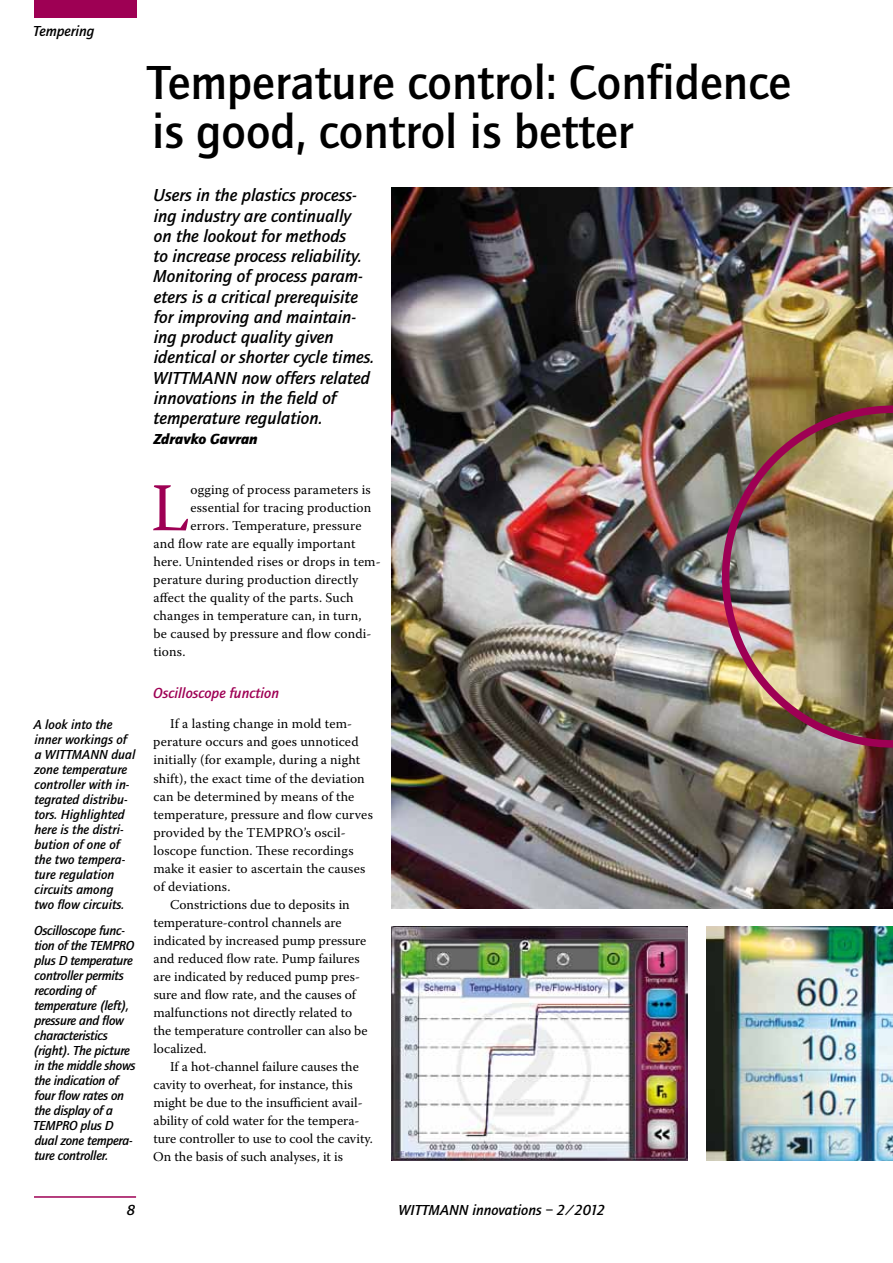
<style>
.page{position:relative;width:893px;height:1263px;background:#fff}
.page>*{position:absolute;margin:0;border:0;box-sizing:border-box;transform-origin:0 0}
.t1{font:68.25px "Warnock Pro";color:#9e0054}
.t2{font:500 49.5px/49.5px "Quay Sans";color:#000}
.t3{font:italic 500 18px/20.2px "Quay Sans";color:#000}
.t4{font:italic 500 15px "Quay Sans";color:#000}
.t5{font:italic 500 15px "Quay Sans";color:#9e0054}
.t6{font:italic 900 15px "Quay Sans";color:#000}
.t7{font:13.5px "Warnock Pro";letter-spacing:.005em;color:#000}
.t8{font:italic 500 13.5px/15px "Quay Sans";letter-spacing:-.02em;color:#000}
.t9{font:italic 500 13.5px/15px "Quay Sans";color:#000}
</style>
<div class="page">
<div style="left:34px;top:0;width:102px;height:18px;background:#9e0054"></div>
<hr style="left:34px;top:1196px;width:102px;height:2px;background:#9e0054">
<img style="left:391px;top:188px;width:502px;height:721px">
<img style="left:391px;top:927px;width:296px;height:234px">
<img style="left:706px;top:927px;width:187px;height:234px">
<img style="left:722px;top:405px;width:171px;height:343px">
<p class="t4" style="left:33px;top:22px;width:63px">Tempering</p>
<h2 class="t2" style="left:148px;top:58px;width:645px">Temperature control: Confidence is good, control is better</h2>
<p class="t3" style="left:153px;top:185px;width:223px">Users in the plastics process&shy;ing industry are continually<br>on the lookout for methods<br>to increase process reliability.<br>Monitoring of process param&shy;eters is a critical prerequisite for improving and maintain&shy;ing product quality given identical or shorter cycle times.<br>WITTMANN now offers related innovations in the field of temperature regulation.</p>
<p class="t6" style="left:153px;top:430px;width:106px">Zdravko Gavran</p>
<p class="t9" style="left:34px;top:717px;width:103px">A look into the inner workings of a WITTMANN dual zone temperature controller with in&shy;tegrated distribu&shy;tors. Highlighted here is the distri&shy;bution of one of the two tempera&shy;ture regulation circuits among two flow circuits.</p>
<p class="t8" style="left:33px;top:923px;width:104px">Oscilloscope func&shy;tion of the TEMPRO plus D temperature controller permits recording of temperature (left), pressure and flow characteristics (right). The picture in the middle shows the indication of four flow rates on the display of a<br>TEMPRO plus D dual zone tempera&shy;ture controller.</p>
<h1 class="t1" style="left:151px;top:467px;width:40px">L</h1>
<p class="t7" style="left:191px;top:482px;width:182px">ogging of process parameters is</p>
<p class="t7" style="left:191px;top:500px;width:182px">essential for tracing production</p>
<p class="t7" style="left:191px;top:518px;width:172px">errors. Temperature, pressure</p>
<p class="t7" style="left:154px;top:536px;width:203px">and flow rate are equally important</p>
<p class="t7" style="left:153px;top:554px;width:229px">here. Unintended rises or drops in tem-</p>
<p class="t7" style="left:153px;top:572px;width:207px">perature during production directly</p>
<p class="t7" style="left:154px;top:590px;width:202px">affect the quality of the parts. Such</p>
<p class="t7" style="left:153px;top:608px;width:209px">changes in temperature can, in turn,</p>
<p class="t7" style="left:153px;top:626px;width:220px">be caused by pressure and flow condi-</p>
<p class="t7" style="left:153px;top:644px;width:34px">tions.</p>
<p class="t5" style="left:153px;top:685px;width:127px">Oscilloscope function</p>
<p class="t7" style="left:170px;top:716px;width:184px">If a lasting change in mold tem-</p>
<p class="t7" style="left:153px;top:734px;width:207px">perature occurs and goes unnoticed</p>
<p class="t7" style="left:153px;top:752px;width:208px">initially (for example, during a night</p>
<p class="t7" style="left:154px;top:770px;width:213px">shift), the exact time of the deviation</p>
<p class="t7" style="left:153px;top:788px;width:202px">can be determined by means of the</p>
<p class="t7" style="left:153px;top:806px;width:221px">temperature, pressure and flow curves</p>
<p class="t7" style="left:153px;top:824px;width:194px">provided by the TEMPRO’s oscil-</p>
<p class="t7" style="left:153px;top:842px;width:202px">loscope function. These recordings</p>
<p class="t7" style="left:153px;top:860px;width:213px">make it easier to ascertain the causes</p>
<p class="t7" style="left:153px;top:878px;width:79px">of deviations.</p>
<p class="t7" style="left:170px;top:896px;width:181px">Constrictions due to deposits in</p>
<p class="t7" style="left:153px;top:914px;width:190px">temperature-control channels are</p>
<p class="t7" style="left:153px;top:932px;width:214px">indicated by increased pump pressure</p>
<p class="t7" style="left:154px;top:950px;width:208px">and reduced flow rate. Pump failures</p>
<p class="t7" style="left:154px;top:968px;width:208px">are indicated by reduced pump pres-</p>
<p class="t7" style="left:154px;top:986px;width:204px">sure and flow rate, and the causes of</p>
<p class="t7" style="left:153px;top:1004px;width:200px">malfunctions not directly related to</p>
<p class="t7" style="left:153px;top:1022px;width:216px">the temperature controller can also be</p>
<p class="t7" style="left:153px;top:1040px;width:55px">localized.</p>
<p class="t7" style="left:170px;top:1058px;width:190px">If a hot-channel failure causes the</p>
<p class="t7" style="left:153px;top:1076px;width:201px">cavity to overheat, for instance, this</p>
<p class="t7" style="left:153px;top:1094px;width:211px">might be due to the insufficient avail-</p>
<p class="t7" style="left:154px;top:1112px;width:207px">ability of cold water for the tempera-</p>
<p class="t7" style="left:153px;top:1130px;width:221px">ture controller to use to cool the cavity.</p>
<p class="t7" style="left:153px;top:1148px;width:191px">On the basis of such analyses, it is</p>
<p class="t4" style="left:127px;top:1201px;width:10px">8</p>
<p class="t4" style="left:399px;top:1201px;width:208px">WITTMANN innovations – 2/2012</p>
</div>
